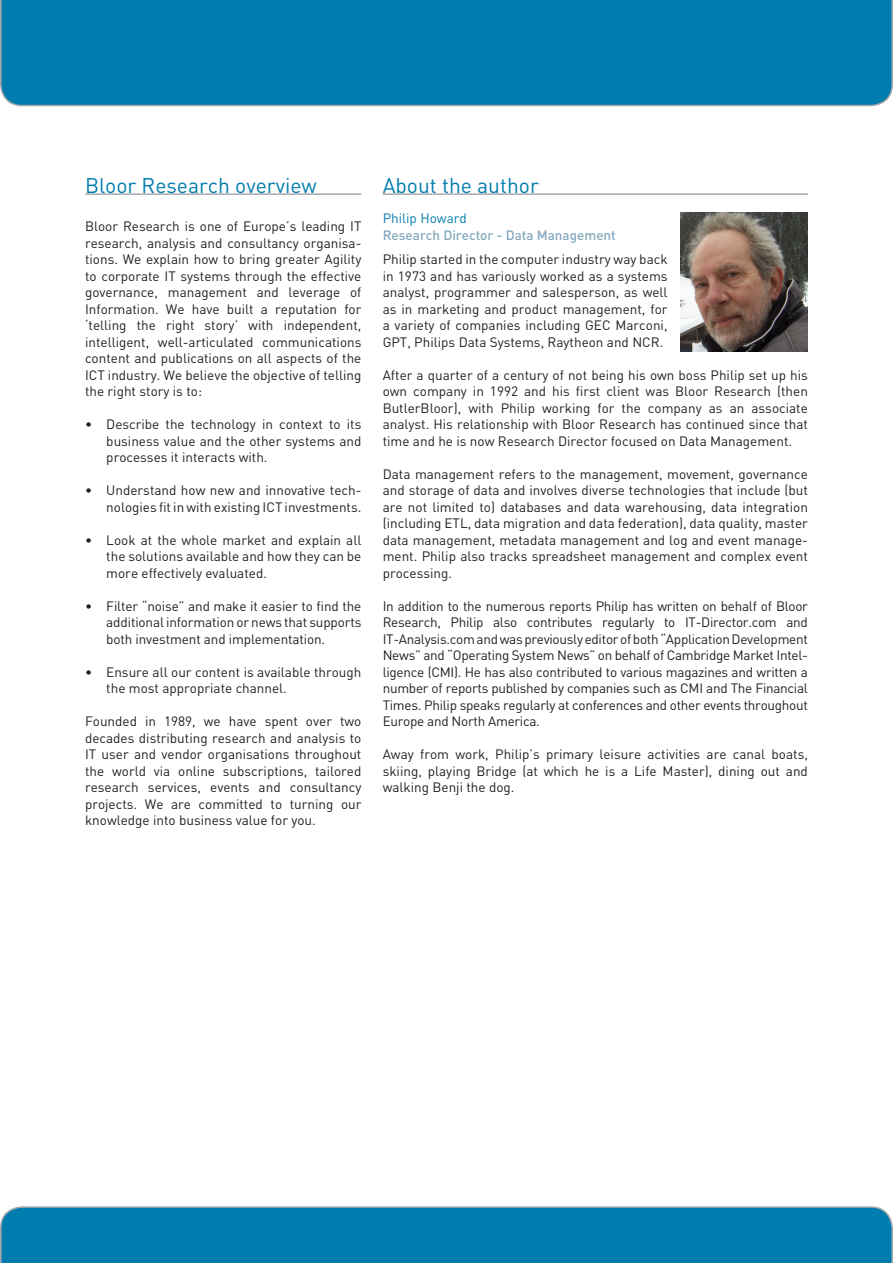
<style>
.page{position:relative;width:893px;height:1263px;background:#fff}
.page>*{position:absolute;margin:0;border:0;box-sizing:border-box;transform-origin:0 0}
.Heading_level_1{font:21px "DIN";color:#007cae}
.Body_Text{font:13.5px/16.5px "DIN";color:#231f20;text-align:justify}
.Chapter_Head{font:500 13.5px/16.5px "DIN";color:#84a9bf}
.s1{font-weight:400;color:#007cae}
</style>
<div class="page">
<div style="left:0;top:1206px;width:893px;height:57px;background:#007cae"></div>
<div style="left:0;top:0;width:893px;height:106px;background:#007cae"></div>
<hr style="left:85px;top:193px;width:276px;height:2px;background:#a8a9ad">
<hr style="left:383px;top:193px;width:425px;height:2px;background:#a8a9ad">
<img style="left:680px;top:213px;width:128px;height:139px">
<p class="Heading_level_1" style="left:85px;top:174px;width:233px">Bloor Research overview</p>
<p class="Body_Text" style="left:85px;top:218px;width:278px">Bloor Research is one of Europe’s leading IT research, analysis and consultancy organisa&shy;tions. We explain how to bring greater Agility to corporate IT systems through the effective governance, management and leverage of Information. We have built a reputation for ‘telling the right story’ with independent, intelligent, well-articulated communications content and publications on all aspects of the ICT industry. We believe the objective of telling the right story is to:</p>
<p class="Body_Text" style="left:106px;top:416px;width:257px;text-indent:-21px">• Describe the technology in context to its business value and the other systems and processes it interacts with.</p>
<p class="Body_Text" style="left:85px;top:482px;width:278px;text-align:right">• Understand how new and innovative tech&shy;nologies fit in with existing ICT investments.</p>
<p class="Body_Text" style="left:106px;top:532px;width:257px;text-indent:-21px">• Look at the whole market and explain all the solutions available and how they can be more effectively evaluated.</p>
<p class="Body_Text" style="left:106px;top:598px;width:257px;text-indent:-21px">• Filter “noise” and make it easier to find the additional information or news that supports both investment and implementation.</p>
<p class="Body_Text" style="left:106px;top:664px;width:257px;text-indent:-21px">• Ensure all our content is available through the most appropriate channel.</p>
<p class="Body_Text" style="left:85px;top:713px;width:278px">Founded in 1989, we have spent over two decades distributing research and analysis to IT user and vendor organisations throughout the world via online subscriptions, tailored research services, events and consultancy projects. We are committed to turning our knowledge into business value for you.</p>
<p class="Heading_level_1" style="left:383px;top:174px;width:158px">About the author</p>
<p class="Chapter_Head" style="left:383px;top:210px;width:235px"><span class="s1">Philip Howard<br></span>Research Director - Data Management</p>
<p class="Body_Text" style="left:383px;top:251px;width:286px">Philip started in the computer industry way back in 1973 and has variously worked as a systems analyst, programmer and salesperson, as well as in marketing and product management, for a variety of companies including GEC Marconi, GPT, Philips Data Systems, Raytheon and NCR.</p>
<p class="Body_Text" style="left:383px;top:367px;width:427px">After a quarter of a century of not being his own boss Philip set up his own company in 1992 and his first client was Bloor Research (then ButlerBloor), with Philip working for the company as an associate analyst. His relationship with Bloor Research has continued since that time and he is now Research Director focused on Data Management.</p>
<p class="Body_Text" style="left:383px;top:466px;width:427px">Data management refers to the management, movement, governance and storage of data and involves diverse technologies that include (but are not limited to) databases and data warehousing, data integration (including ETL, data migration and data federation), data quality, master data management, metadata management and log and event manage&shy;ment. Philip also tracks spreadsheet management and complex event processing.</p>
<p class="Body_Text" style="left:383px;top:598px;width:427px">In addition to the numerous reports Philip has written on behalf of Bloor Research, Philip also contributes regularly to IT-Director.com and IT-Analysis.com and was previously editor of both “Application Development News” and “Operating System News” on behalf of Cambridge Market Intel&shy;ligence (CMI). He has also contributed to various magazines and written a number of reports published by companies such as CMI and The Financial Times. Philip speaks regularly at conferences and other events throughout Europe and North America.</p>
<p class="Body_Text" style="left:383px;top:746px;width:427px">Away from work, Philip’s primary leisure activities are canal boats, skiing, playing Bridge (at which he is a Life Master), dining out and walking Benji the dog.</p>
</div>
